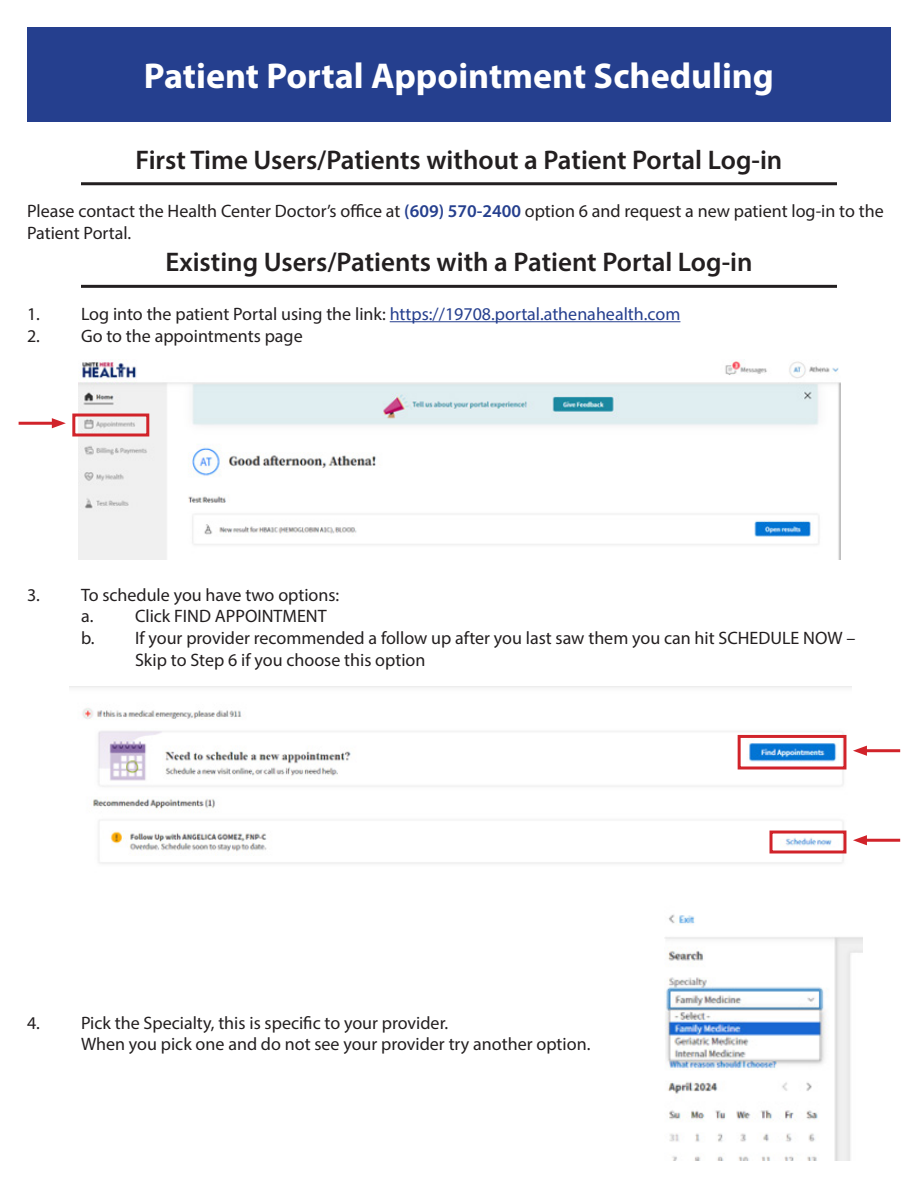
<style>
.page{position:relative;width:918px;height:1188px;background:#fff}
.page>*{position:absolute;margin:0;border:0;box-sizing:border-box;transform-origin:0 0}
.t1{font:700 36px "Myriad Pro";color:#fff}
.t2{font:600 27px "Myriad Pro";color:#231f20}
.t3{font:18px/21.6px "Myriad Pro";color:#231f20}
.s1{font-weight:600;color:#253f8e}
.s2{color:#253f8e}
</style>
<div class="page">
<div style="left:27px;top:27px;width:864px;height:95px;background:#253f8e"></div>
<hr style="left:81px;top:182px;width:756px;height:3px;background:#231f20">
<hr style="left:81px;top:285px;width:756px;height:3px;background:#231f20">
<hr style="left:390px;top:321px;width:290px;height:1px;background:#253f8e">
<img style="left:78px;top:359px;width:763px;height:200px">
<img style="left:69px;top:687px;width:782px;height:177px">
<img style="left:665px;top:914px;width:198px;height:247px">
<div style="left:72px;top:414px;width:77px;height:22px;border:3px solid #d1232a"></div>
<hr style="left:19px;top:422px;width:37px;height:3px;background:#d1232a">
<svg style="left:52px;top:418px;width:14px;height:10px"></svg>
<div style="left:738px;top:735px;width:108px;height:35px;border:3px solid #d1232a"></div>
<div style="left:770px;top:831px;width:76px;height:23px;border:3px solid #d1232a"></div>
<hr style="left:862px;top:749px;width:38px;height:3px;background:#d1232a">
<svg style="left:853px;top:746px;width:14px;height:10px"></svg>
<hr style="left:862px;top:839px;width:38px;height:3px;background:#d1232a">
<svg style="left:853px;top:835px;width:14px;height:10px"></svg>
<h1 class="t1" style="left:144px;top:52px;width:632px">Patient Portal Appointment Scheduling</h1>
<h2 class="t2" style="left:136px;top:143px;width:648px">First Time Users/Patients without a Patient Portal Log-in</h2>
<p class="t3" style="left:27px;top:200px;width:858px">Please contact the Health Center Doctor’s office at <span class="s1">(609) 570-2400</span> option 6 and request a new patient log-in to the<br>Patient Portal.</p>
<h2 class="t2" style="left:165px;top:245px;width:589px">Existing Users/Patients with a Patient Portal Log-in</h2>
<p class="t3" style="left:27px;top:303px;width:655px">1. Log into the patient Portal using the link: <span class="s2">https://19708.portal.athenahealth.com</span></p>
<p class="t3" style="left:27px;top:324px;width:277px">2. Go to the appointments page</p>
<p class="t3" style="left:27px;top:584px;width:314px">3. To schedule you have two options:</p>
<p class="t3" style="left:81px;top:605px;width:247px">a. Click FIND APPOINTMENT</p>
<p class="t3" style="left:81px;top:627px;width:776px">b. If your provider recommended a follow up after you last saw them you can hit SCHEDULE NOW –</p>
<p class="t3" style="left:135px;top:648px;width:292px">Skip to Step 6 if you choose this option</p>
<p class="t3" style="left:81px;top:1012px;width:511px;text-indent:-54px">4. Pick the Specialty, this is specific to your provider.<br>When you pick one and do not see your provider try another option.</p>
</div>
